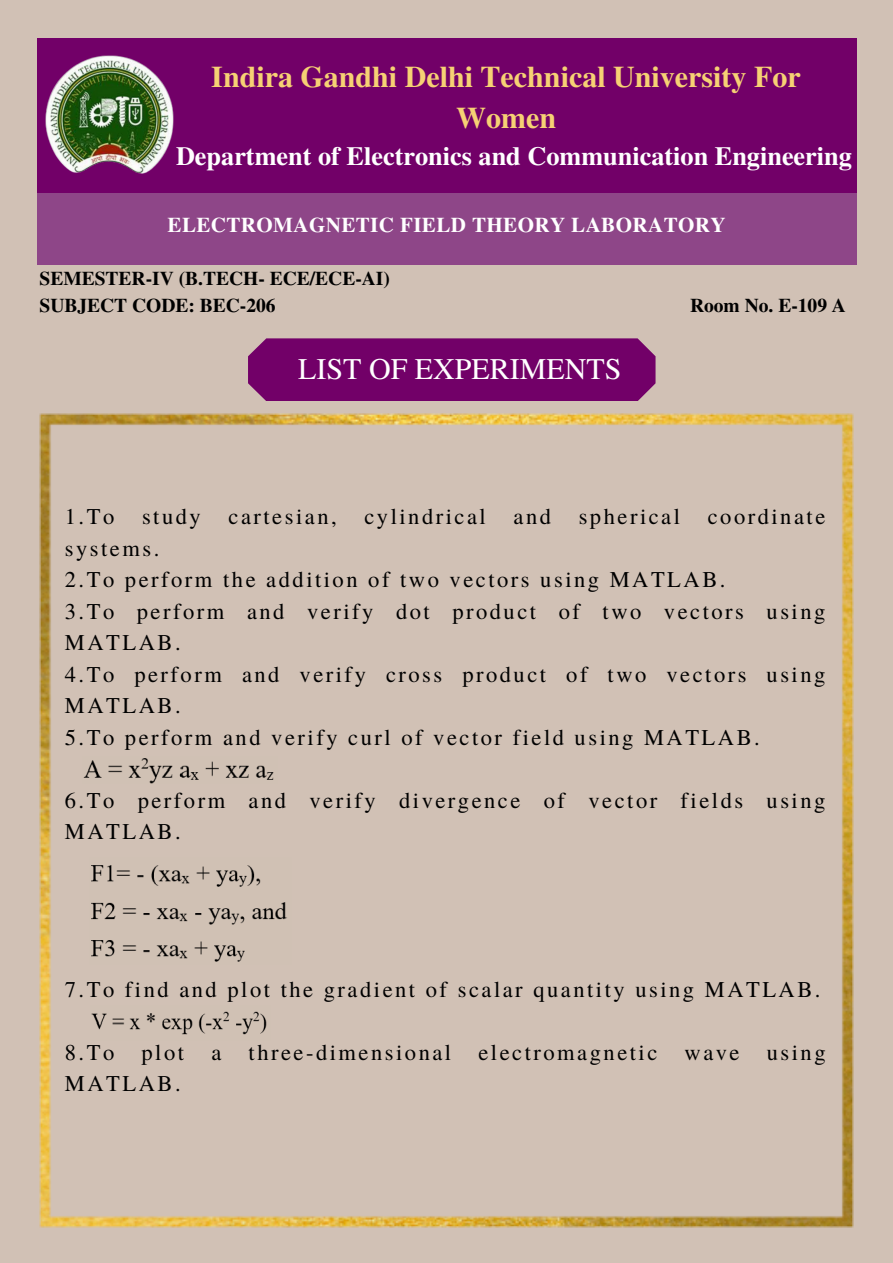
<style>
.page{position:relative;width:893px;height:1263px;background:#d1c1b5}
.page>*{position:absolute;margin:0;border:0;box-sizing:border-box;transform-origin:0 0}
.t1{font:700 30px/41.6px "Te X Gyre Termes";color:#f6d174;text-align:center}
.t2{font:30px "Te X Gyre Termes";color:#fff}
.t3{font:700 26.25px "Te X Gyre Termes";color:#fff}
.t4{font:22.5px/31.5px "Te X Gyre Termes";letter-spacing:.11em;color:#000}
.t5{font:700 21px "Te X Gyre Termes";letter-spacing:.02em;color:#fff}
.t6{font:700 19.5px/27px "Te X Gyre Termes";color:#000}
</style>
<div class="page">
<div style="left:37px;top:38px;width:820px;height:155px;background:#720068"></div>
<div style="left:37px;top:193px;width:820px;height:72px;background:#8e4688"></div>
<img style="left:45px;top:55px;width:129px;height:119px">
<div style="left:248px;top:338px;width:407px;height:63px;background:#720068"></div>
<img style="left:40px;top:414px;width:813px;height:813px">
<img style="left:83px;top:756px;width:194px;height:28px">
<img style="left:89px;top:857px;width:202px;height:107px">
<img style="left:90px;top:1006px;width:181px;height:34px">
<h1 class="t1" style="left:211px;top:54px;width:591px">Indira Gandhi Delhi Technical University For<br>Women</h1>
<p class="t3" style="left:176px;top:136px;width:677px">Department of Electronics and Communication Engineering</p>
<p class="t5" style="left:168px;top:209px;width:559px">ELECTROMAGNETIC FIELD THEORY LABORATORY</p>
<p class="t6" style="left:40px;top:264px;width:352px">SEMESTER-IV (B.TECH- ECE/ECE-AI)<br>SUBJECT CODE: BEC-206</p>
<p class="t6" style="left:690px;top:291px;width:157px">Room No. E-109 A</p>
<h1 class="t2" style="left:298px;top:347px;width:325px">LIST OF EXPERIMENTS</h1>
<p class="t4" style="left:65px;top:500px;width:762px">1.To study cartesian, cylindrical and spherical coordinate systems.<br>2.To perform the addition of two vectors using MATLAB.<br>3.To perform and verify dot product of two vectors using MATLAB.<br>4.To perform and verify cross product of two vectors using MATLAB.<br>5.To perform and verify curl of vector field using MATLAB.</p>
<p class="t4" style="left:65px;top:783px;width:762px">6.To perform and verify divergence of vector fields using<br>MATLAB.</p>
<p class="t4" style="left:65px;top:972px;width:757px">7.To find and plot the gradient of scalar quantity using MATLAB.</p>
<p class="t4" style="left:65px;top:1035px;width:762px">8.To plot a three-dimensional electromagnetic wave using<br>MATLAB.</p>
</div>
